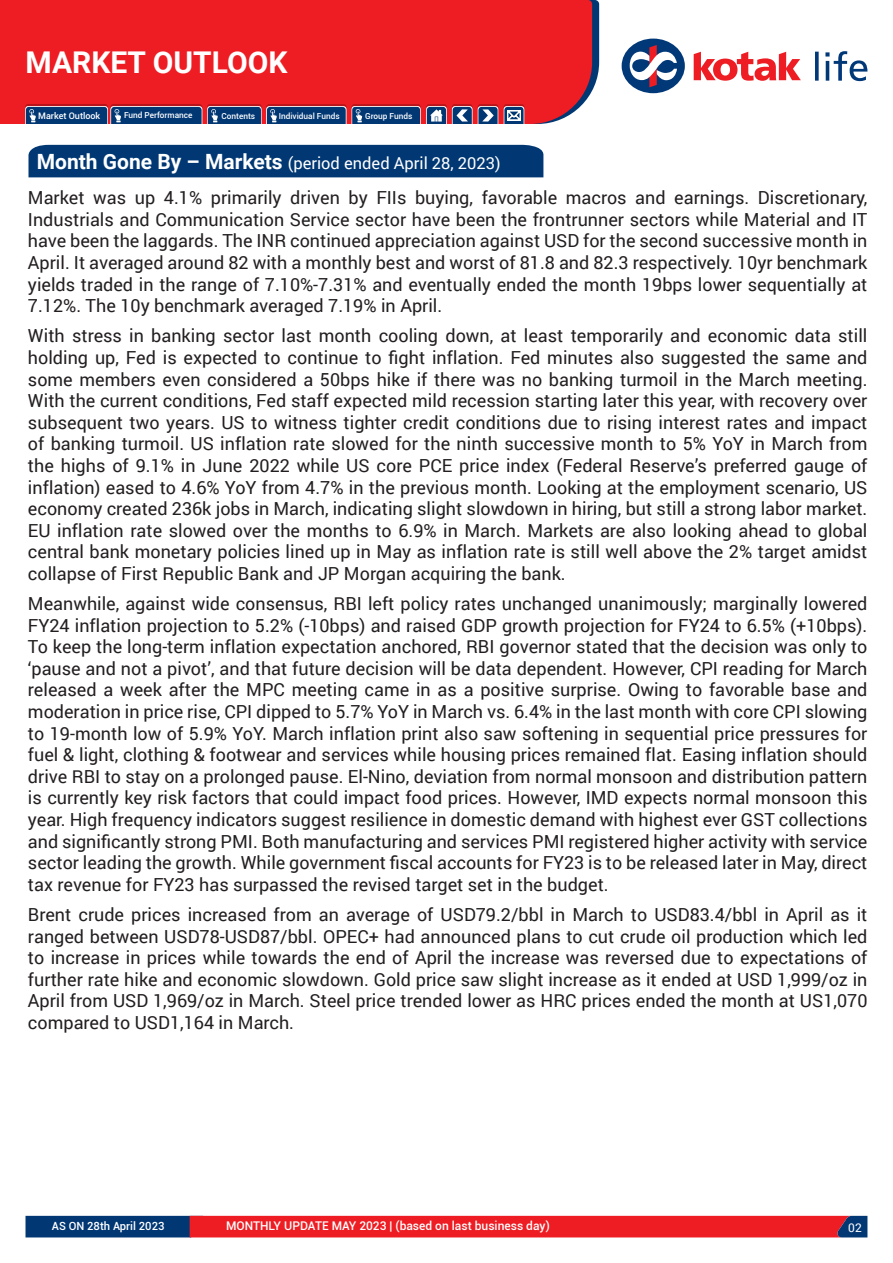
<style>
.page{position:relative;width:893px;height:1263px;background:#fff}
.page>*{position:absolute;margin:0;border:0;box-sizing:border-box;transform-origin:0 0}
.t1{font:700 30px "Roboto";color:#fff}
.t2{font:18px/21.6px "Roboto";color:#231f20;text-align:justify}
.t3{font:16.5px "Roboto";color:#fff}
.t4{font:500 12px "Roboto";color:#fff}
.t5{font:12px "Roboto";color:#fff}
.t6{font:500 11.25px "Roboto";color:#fff}
.t7{font:500 9px "Roboto";color:#fff}
.t8{font:500 8.25px "Roboto";color:#fff}
.s1{font-weight:700;font-size:21px}
</style>
<div class="page">
<div style="left:0;top:0;width:592px;height:124px;background:#ee1d23"></div>
<div style="left:622px;top:39px;width:63px;height:54px;background:#003878;border-radius:50%"></div>
<svg style="left:630px;top:45px;width:47px;height:42px"></svg>
<svg style="left:694px;top:52px;width:107px;height:29px"></svg>
<svg style="left:815px;top:51px;width:52px;height:30px"></svg>
<svg style="left:504px;top:104px;width:20px;height:20px"></svg>
<svg style="left:26px;top:1216px;width:841px;height:21px;background:#b82335"></svg>
<svg style="left:25px;top:104px;width:473px;height:20px;background:#3f4874"></svg>
<div style="left:28px;top:145px;width:515px;height:32px;background:#013874"></div>
<p class="t1" style="left:26px;top:41px;width:264px">MARKET OUTLOOK</p>
<p class="t7" style="left:38px;top:109px;width:64px">Market Outlook</p>
<p class="t8" style="left:124px;top:110px;width:70px">Fund Performance</p>
<p class="t8" style="left:222px;top:110px;width:35px">Contents</p>
<p class="t8" style="left:279px;top:110px;width:62px">Individual Funds</p>
<p class="t8" style="left:365px;top:110px;width:49px">Group Funds</p>
<p class="t3" style="left:37px;top:152px;width:465px"><span class="s1">Month Gone By – Markets</span> (period ended April 28, 2023)</p>
<p class="t2" style="left:28px;top:186px;width:841px">Market was up 4.1% primarily driven by FIIs buying, favorable macros and earnings. Discretionary, Industrials and Communication Service sector have been the frontrunner sectors while Material and IT have been the laggards. The INR continued appreciation against USD for the second successive month in April. It averaged around 82 with a monthly best and worst of 81.8 and 82.3 respectively. 10yr benchmark yields traded in the range of 7.10%-7.31% and eventually ended the month 19bps lower sequentially at 7.12%. The 10y benchmark averaged 7.19% in April.</p>
<p class="t2" style="left:28px;top:324px;width:841px">With stress in banking sector last month cooling down, at least temporarily and economic data still holding up, Fed is expected to continue to fight inflation. Fed minutes also suggested the same and some members even considered a 50bps hike if there was no banking turmoil in the March meeting.<br>With the current conditions, Fed staff expected mild recession starting later this year, with recovery over subsequent two years. US to witness tighter credit conditions due to rising interest rates and impact of banking turmoil. US inflation rate slowed for the ninth successive month to 5% YoY in March from the highs of 9.1% in June 2022 while US core PCE price index (Federal Reserve’s preferred gauge of inflation) eased to 4.6% YoY from 4.7% in the previous month. Looking at the employment scenario, US economy created 236k jobs in March, indicating slight slowdown in hiring, but still a strong labor market.<br>EU inflation rate slowed over the months to 6.9% in March. Markets are also looking ahead to global central bank monetary policies lined up in May as inflation rate is still well above the 2% target amidst collapse of First Republic Bank and JP Morgan acquiring the bank.</p>
<p class="t2" style="left:28px;top:592px;width:841px">Meanwhile, against wide consensus, RBI left policy rates unchanged unanimously; marginally lowered FY24 inflation projection to 5.2% (-10bps) and raised GDP growth projection for FY24 to 6.5% (+10bps).<br>To keep the long-term inflation expectation anchored, RBI governor stated that the decision was only to ‘pause and not a pivot’, and that future decision will be data dependent. However, CPI reading for March released a week after the MPC meeting came in as a positive surprise. Owing to favorable base and moderation in price rise, CPI dipped to 5.7% YoY in March vs. 6.4% in the last month with core CPI slowing to 19-month low of 5.9% YoY. March inflation print also saw softening in sequential price pressures for fuel &amp; light, clothing &amp; footwear and services while housing prices remained flat. Easing inflation should drive RBI to stay on a prolonged pause. El-Nino, deviation from normal monsoon and distribution pattern is currently key risk factors that could impact food prices. However, IMD expects normal monsoon this year. High frequency indicators suggest resilience in domestic demand with highest ever GST collections and significantly strong PMI. Both manufacturing and services PMI registered higher activity with service sector leading the growth. While government fiscal accounts for FY23 is to be released later in May, direct tax revenue for FY23 has surpassed the revised target set in the budget.</p>
<p class="t2" style="left:28px;top:903px;width:841px">Brent crude prices increased from an average of USD79.2/bbl in March to USD83.4/bbl in April as it ranged between USD78-USD87/bbl. OPEC+ had announced plans to cut crude oil production which led to increase in prices while towards the end of April the increase was reversed due to expectations of further rate hike and economic slowdown. Gold price saw slight increase as it ended at USD 1,999/oz in April from USD 1,969/oz in March. Steel price trended lower as HRC prices ended the month at US1,070 compared to USD1,164 in March.</p>
<p class="t6" style="left:52px;top:1218px;width:114px">AS ON 28th April 2023</p>
<p class="t4" style="left:226px;top:1217px;width:325px">MONTHLY UPDATE MAY 2023 | (based on last business day)</p>
<p class="t5" style="left:848px;top:1219px;width:15px">02</p>
</div>
